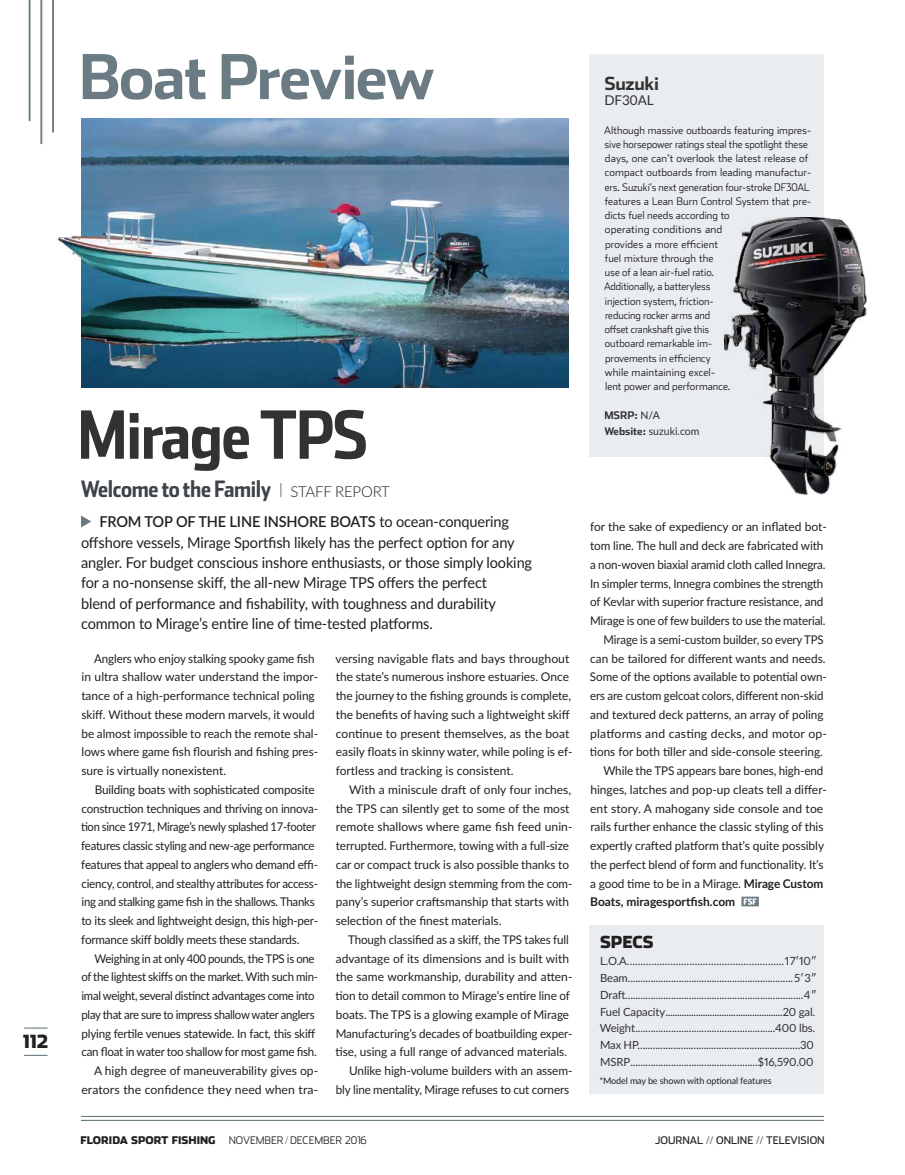
<style>
.page{position:relative;width:905px;height:1175px;background:#fff}
.page>*{position:absolute;margin:0;border:0;box-sizing:border-box;transform-origin:0 0}
.t1{font:700 66px "Stainless Cond";letter-spacing:-.02em;color:#333132}
.t2{font:700 61.5px "Stainless";letter-spacing:-.03em;color:#6b7b84}
.t3{font:700 22.5px "Stainless Cond";letter-spacing:-.015em;color:#3e434a}
.t4{font:700 18px "Stainless";letter-spacing:-.015em;color:#333132}
.t5{font:900 18px "Stainless";color:#231f20}
.t6{font:900 16.5px "Stainless";letter-spacing:-.005em;color:#231f20}
.t7{font:15px/20.2px "Lato";letter-spacing:-.01em;color:#231f20}
.t8{font:13.5px "Lato";letter-spacing:-.005em;color:#333132}
.t9{font:12px/18.8px "Lato";letter-spacing:-.005em;color:#231f20}
.t10{font:12px/18.8px "Lato";letter-spacing:-.005em;color:#231f20;scale:.96 1}
.t11{font:12px/18.8px "Lato";letter-spacing:-.025em;color:#231f20;text-align:right;scale:.95 1}
.t12{font:12px "Lato";letter-spacing:-.005em;color:#231f20;scale:.95 1}
.t13{font:700 12px "Lato";color:#231f20}
.t14{font:11.25px/16.8px "Lato";letter-spacing:-.01em;color:#333132;text-align:justify}
.t15{font:300 10.5px/14.2px "Stainless";color:#231f20}
.t16{font:10.5px "Stainless";color:#231f20}
.t17{font:900 10.5px "Stainless";color:#231f20}
.t18{font:10.5px "Lato";color:#333132}
.t19{font:700 10.5px "Stainless";color:#333132}
.t20{font:9px "Lato";letter-spacing:-.01em;color:#231f20}
.s1{font-family:"Lato";font-weight:300;font-size:15px;color:#231f20}
.s2{font-weight:600}
.s3{font-family:"Lato";font-weight:500}
.s4{font-family:"Stainless";font-weight:700}
.s5{font-weight:700}
.s6{color:#6b7b84}
</style>
<div class="page">
<img style="left:42px;top:119px;width:527px;height:269px">
<hr style="left:52px;top:0;width:2px;height:132px;background:#6b7b84">
<hr style="left:40px;top:0;width:2px;height:144px;background:#6b7b84">
<hr style="left:29px;top:0;width:2px;height:121px;background:#6b7b84">
<svg style="left:24px;top:1054px;width:24px;height:1px"></svg>
<svg style="left:24px;top:1027px;width:24px;height:1px"></svg>
<hr style="left:81px;top:1115px;width:743px;height:2px;background:#6b7b84">
<hr style="left:81px;top:1119px;width:743px;height:1px;background:#6b7b84">
<div style="left:590px;top:925px;width:234px;height:169px;background:#e9edf0"></div>
<svg style="left:280px;top:483px;width:1px;height:14px"></svg>
<svg style="left:81px;top:515px;width:10px;height:12px"></svg>
<svg style="left:741px;top:896px;width:17px;height:10px"></svg>
<div style="left:590px;top:54px;width:234px;height:402px;background:#e9edf0"></div>
<img style="left:723px;top:217px;width:143px;height:277px">
<h3 class="t5" style="left:23px;top:1030px;width:27px">112</h3>
<h2 class="t2" style="left:79px;top:39px;width:357px">Boat Preview</h2>
<h1 class="t1" style="left:77px;top:395px;width:292px">Mirage TPS</h1>
<h3 class="t3" style="left:81px;top:475px;width:310px">Welcome to the Family <span class="s1">STAFF REPORT</span></h3>
<p class="t7" style="left:81px;top:511px;width:452px;text-indent:18px"><span class="s2">FROM TOP OF THE LINE INSHORE BOATS</span> to ocean-conquering offshore vessels, Mirage Sportfish likely has the perfect option for any angler. For budget conscious inshore enthusiasts, or those simply looking for a no-nonsense skiff, the all-new Mirage TPS offers the perfect<br>blend of performance and fishability, with toughness and durability common to Mirage’s entire line of time-tested platforms.</p>
<p class="t10" style="left:81px;top:648px;width:248px;text-indent:13px">Anglers who enjoy stalking spooky game fish in ultra shallow water understand the impor&shy;tance of a high-performance technical poling skiff. Without these modern marvels, it would be almost impossible to reach the remote shal&shy;lows where game fish flourish and fishing pres&shy;sure is virtually nonexistent.</p>
<p class="t9" style="left:81px;top:779px;width:238px;text-indent:14px">Building boats with sophisticated composite construction techniques and thriving on innova&shy;tion since 1971, Mirage’s newly splashed 17-footer features classic styling and new-age performance features that appeal to anglers who demand effi&shy;ciency, control, and stealthy attributes for access&shy;ing and stalking game fish in the shallows. Thanks to its sleek and lightweight design, this high-per&shy;formance skiff boldly meets these standards.</p>
<p class="t11" style="left:81px;top:948px;width:251px">Weighing in at only 400 pounds, the TPS is one<br>of the lightest skiffs on the market. With such min&shy;imal weight, several distinct advantages come into play that are sure to impress shallow water anglers plying fertile venues statewide. In fact, this skiff can float in water too shallow for most game fish.<br>A high degree of maneuverability gives op&shy;erators the confidence they need when tra-</p>
<p class="t9" style="left:335px;top:648px;width:238px">versing navigable flats and bays throughout the state’s numerous inshore estuaries. Once the journey to the fishing grounds is complete, the benefits of having such a lightweight skiff continue to present themselves, as the boat easily floats in skinny water, while poling is ef&shy;fortless and tracking is consistent.</p>
<p class="t9" style="left:336px;top:779px;width:238px;text-indent:13px">With a miniscule draft of only four inches, the TPS can silently get to some of the most remote shallows where game fish feed unin&shy;terrupted. Furthermore, towing with a full-size car or compact truck is also possible thanks to the lightweight design stemming from the com&shy;pany’s superior craftsmanship that starts with selection of the finest materials.</p>
<p class="t10" style="left:348px;top:929px;width:231px">Though classified as a skiff, the TPS takes full</p>
<p class="t9" style="left:336px;top:948px;width:235px">advantage of its dimensions and is built with</p>
<p class="t9" style="left:336px;top:967px;width:238px">the same workmanship, durability and atten-</p>
<p class="t9" style="left:335px;top:986px;width:236px">tion to detail common to Mirage’s entire line of</p>
<p class="t9" style="left:336px;top:1004px;width:235px">boats. The TPS is a glowing example of Mirage</p>
<p class="t10" style="left:336px;top:1023px;width:248px">Manufacturing’s decades of boatbuilding exper-</p>
<p class="t9" style="left:335px;top:1042px;width:233px">tise, using a full range of advanced materials.</p>
<p class="t9" style="left:349px;top:1061px;width:225px">Unlike high-volume builders with an assem-</p>
<p class="t9" style="left:336px;top:1079px;width:235px">bly line mentality, Mirage refuses to cut corners</p>
<h3 class="t4" style="left:604px;top:72px;width:56px">Suzuki</h3>
<p class="t8" style="left:604px;top:90px;width:51px">DF30AL</p>
<p class="t15" style="left:604px;top:122px;width:209px">Although massive outboards featuring impres&shy;sive horsepower ratings steal the spotlight these days, one can’t overlook the latest release of compact outboards from leading manufactur&shy;ers. Suzuki’s next generation four-stroke DF30AL features a Lean Burn Control System that pre&shy;dicts fuel needs according to<br>operating conditions and<br>provides a more efficient<br>fuel mixture through the<br>use of a lean air-fuel ratio.<br>Additionally, a batteryless<br>injection system, friction-<br>reducing rocker arms and<br>offset crankshaft give this<br>outboard remarkable im-<br>provements in efficiency<br>while maintaining excel-<br>lent power and performance.</p>
<p class="t19" style="left:604px;top:409px;width:57px">MSRP: <span class="s3">N/A</span></p>
<p class="t18" style="left:604px;top:424px;width:97px"><span class="s4">Website:</span> suzuki.com</p>
<p class="t9" style="left:590px;top:517px;width:238px">for the sake of expediency or an inflated bot-</p>
<p class="t9" style="left:590px;top:536px;width:235px">tom line. The hull and deck are fabricated with</p>
<p class="t9" style="left:590px;top:554px;width:237px">a non-woven biaxial aramid cloth called Innegra.</p>
<p class="t9" style="left:590px;top:573px;width:235px">In simpler terms, Innegra combines the strength</p>
<p class="t9" style="left:590px;top:592px;width:235px">of Kevlar with superior fracture resistance, and</p>
<p class="t10" style="left:590px;top:611px;width:247px">Mirage is one of few builders to use the material.</p>
<p class="t12" style="left:603px;top:631px;width:233px">Mirage is a semi-custom builder, so every TPS</p>
<p class="t9" style="left:590px;top:648px;width:237px">can be tailored for different wants and needs.</p>
<p class="t9" style="left:590px;top:667px;width:238px">Some of the options available to potential own-</p>
<p class="t12" style="left:590px;top:687px;width:247px">ers are custom gelcoat colors, different non-skid</p>
<p class="t9" style="left:590px;top:704px;width:235px">and textured deck patterns, an array of poling</p>
<p class="t9" style="left:590px;top:723px;width:238px">platforms and casting decks, and motor op-</p>
<p class="t9" style="left:589px;top:742px;width:235px">tions for both tiller and side-console steering.</p>
<p class="t9" style="left:603px;top:761px;width:221px">While the TPS appears bare bones, high-end</p>
<p class="t9" style="left:590px;top:779px;width:238px">hinges, latches and pop-up cleats tell a differ-</p>
<p class="t9" style="left:590px;top:798px;width:234px">ent story. A mahogany side console and toe</p>
<p class="t9" style="left:590px;top:817px;width:235px">rails further enhance the classic styling of this</p>
<p class="t9" style="left:590px;top:836px;width:235px">expertly crafted platform that’s quite possibly</p>
<p class="t9" style="left:590px;top:854px;width:235px">the perfect blend of form and functionality. It’s</p>
<p class="t9" style="left:590px;top:873px;width:235px">a good time to be in a Mirage. <span class="s5">Mirage Custom</span></p>
<p class="t13" style="left:590px;top:893px;width:147px">Boats, miragesportfish.com</p>
<h3 class="t6" style="left:600px;top:931px;width:55px">SPECS</h3>
<p class="t14" style="left:600px;top:952px;width:217px">L.O.A..........................................................17ʹ10″ Beam.................................................................5ʹ3″ Draft......................................................................4″ Fuel Capacity..................................................20 gal.<br>Weight.......................................................400 lbs.<br>Max HP................................................................30<br>MSRP..................................................$16,590.00</p>
<p class="t20" style="left:599px;top:1074px;width:174px">*Model may be shown with optional features</p>
<p class="t17" style="left:80px;top:1133px;width:137px">FLORIDA SPORT FISHING</p>
<p class="t15" style="left:229px;top:1133px;width:139px">NOVEMBER <span class="s6">/</span> DECEMBER 2016</p>
<p class="t16" style="left:655px;top:1134px;width:171px">JOURNAL <span class="s6">//</span> ONLINE <span class="s6">//</span> TELEVISION</p>
</div>
